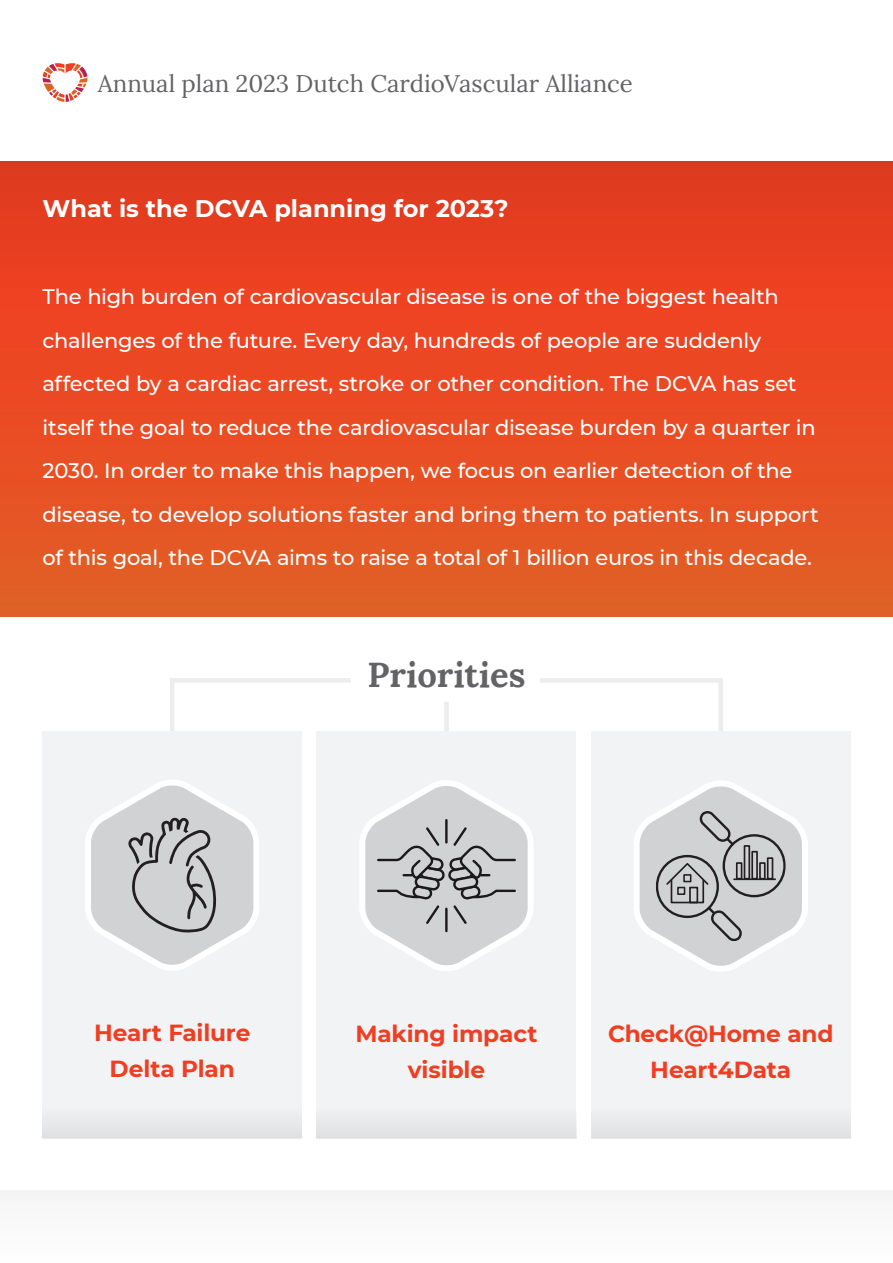
<style>
.page{position:relative;width:893px;height:1263px;background:#fff}
.page>*{position:absolute;margin:0;border:0;box-sizing:border-box;transform-origin:0 0}
.t1{font:700 34.5px "Lora";color:#636366}
.t2{font:24px "Lora";color:#636366}
.t3{font:700 24px "Montserrat";color:#fff}
.t4{font:700 23.25px/36px "Montserrat";letter-spacing:-.01em;color:#ef3e22;text-align:center}
.t5{font:500 21px/43.5px "Montserrat";letter-spacing:-.01em;color:#fff}
</style>
<div class="page">
<svg style="left:170px;top:678px;width:181px;height:74px"></svg>
<svg style="left:540px;top:678px;width:183px;height:53px"></svg>
<div style="left:444px;top:702px;width:5px;height:46px;background:#ededee"></div>
<div style="left:43px;top:731px;width:259px;height:407px;background:#f2f3f4"></div>
<div style="left:317px;top:731px;width:259px;height:407px;background:#f2f3f4"></div>
<div style="left:591px;top:731px;width:259px;height:407px;background:#f2f3f4"></div>
<div style="left:43px;top:1107px;width:259px;height:31px;background:#e8e9ea"></div>
<div style="left:317px;top:1107px;width:259px;height:31px;background:#e8e9ea"></div>
<div style="left:591px;top:1107px;width:259px;height:31px;background:#e8e9ea"></div>
<svg style="left:0;top:289px;width:893px;height:328px"></svg>
<div style="left:0;top:162px;width:893px;height:127px;background:#e53d20"></div>
<svg style="left:43px;top:63px;width:44px;height:39px"></svg>
<svg style="left:360px;top:780px;width:173px;height:191px"></svg>
<svg style="left:634px;top:781px;width:174px;height:190px"></svg>
<svg style="left:85px;top:780px;width:174px;height:190px"></svg>
<div style="left:0;top:1191px;width:893px;height:72px;background:#f9f9fa"></div>
<p class="t2" style="left:98px;top:65px;width:537px">Annual plan 2023 Dutch CardioVascular Alliance</p>
<p class="t3" style="left:43px;top:192px;width:467px">What is the DCVA planning for 2023?</p>
<p class="t5" style="left:43px;top:274px;width:778px">The high burden of cardiovascular disease is one of the biggest health challenges of the future. Every day, hundreds of people are suddenly affected by a cardiac arrest, stroke or other condition. The DCVA has set itself the goal to reduce the cardiovascular disease burden by a quarter in 2030. In order to make this happen, we focus on earlier detection of the disease, to develop solutions faster and bring them to patients. In support of this goal, the DCVA aims to raise a total of 1 billion euros in this decade.</p>
<p class="t1" style="left:367px;top:646px;width:159px">Priorities</p>
<p class="t4" style="left:94px;top:1013px;width:158px">Heart Failure</p>
<p class="t4" style="left:110px;top:1049px;width:127px">Delta Plan</p>
<p class="t4" style="left:355px;top:1014px;width:184px">Making impact visible</p>
<p class="t4" style="left:608px;top:1014px;width:227px">Check@Home and<br>Heart4Data</p>
</div>
